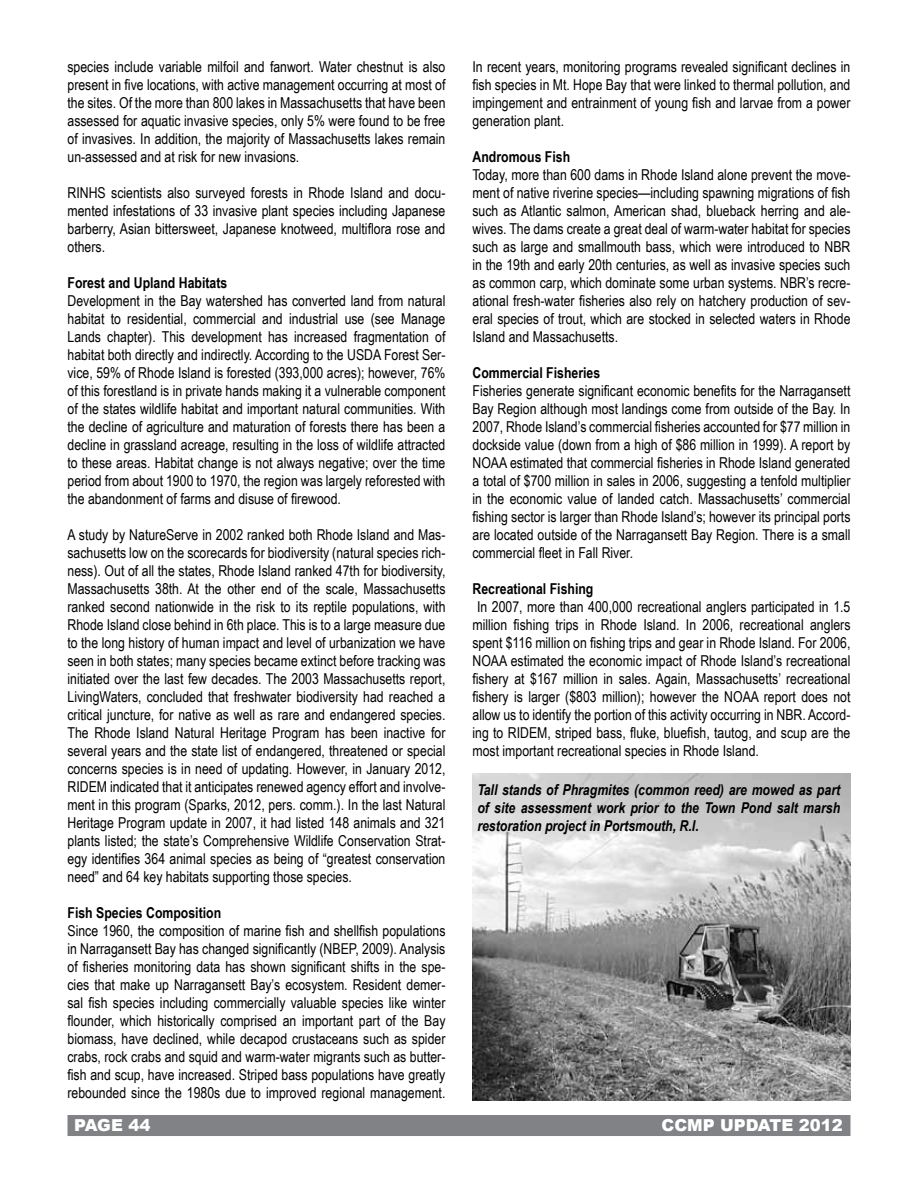
<style>
.page{position:relative;width:918px;height:1188px;background:#fff}
.page>*{position:absolute;margin:0;border:0;box-sizing:border-box;transform-origin:0 0}
.t1{font:900 16.5px "Arial";color:#fff}
.t2{font:15px/18px "Arial Narrow";color:#000;text-align:justify}
.t3{font:italic 700 15px/18px "Arial Narrow";color:#000;text-align:justify}
.t4{font:700 15px "Arial Narrow";color:#000}
</style>
<div class="page">
<div style="left:68px;top:1115px;width:782px;height:21px;background:#808285"></div>
<img style="left:472px;top:773px;width:378px;height:327px">
<p class="t2" style="left:68px;top:57px;width:380px">species include variable milfoil and fanwort. Water chestnut is also present in five locations, with active management occurring at most of the sites. Of the more than 800 lakes in Massachusetts that have been assessed for aquatic invasive species, only 5% were found to be free of invasives. In addition, the majority of Massachusetts lakes remain un-assessed and at risk for new invasions.</p>
<p class="t2" style="left:68px;top:183px;width:379px">RINHS scientists also surveyed forests in Rhode Island and docu&shy;mented infestations of 33 invasive plant species including Japanese barberry, Asian bittersweet, Japanese knotweed, multiflora rose and others.</p>
<p class="t4" style="left:68px;top:274px;width:161px">Forest and Upland Habitats</p>
<p class="t2" style="left:68px;top:291px;width:379px">Development in the Bay watershed has converted land from natural habitat to residential, commercial and industrial use (see Manage Lands chapter). This development has increased fragmentation of habitat both directly and indirectly. According to the USDA Forest Ser&shy;vice, 59% of Rhode Island is forested (393,000 acres); however, 76% of this forestland is in private hands making it a vulnerable component of the states wildlife habitat and important natural communities. With the decline of agriculture and maturation of forests there has been a decline in grassland acreage, resulting in the loss of wildlife attracted to these areas. Habitat change is not always negative; over the time period from about 1900 to 1970, the region was largely reforested with the abandonment of farms and disuse of firewood.</p>
<p class="t2" style="left:68px;top:525px;width:380px">A study by NatureServe in 2002 ranked both Rhode Island and Mas&shy;sachusetts low on the scorecards for biodiversity (natural species rich&shy;ness). Out of all the states, Rhode Island ranked 47th for biodiversity, Massachusetts 38th. At the other end of the scale, Massachusetts ranked second nationwide in the risk to its reptile populations, with Rhode Island close behind in 6th place. This is to a large measure due to the long history of human impact and level of urbanization we have seen in both states; many species became extinct before tracking was initiated over the last few decades. The 2003 Massachusetts report, LivingWaters, concluded that freshwater biodiversity had reached a critical juncture, for native as well as rare and endangered species.<br>The Rhode Island Natural Heritage Program has been inactive for several years and the state list of endangered, threatened or special concerns species is in need of updating. However, in January 2012, RIDEM indicated that it anticipates renewed agency effort and involve&shy;ment in this program (Sparks, 2012, pers. comm.). In the last Natural Heritage Program update in 2007, it had listed 148 animals and 321 plants listed; the state’s Comprehensive Wildlife Conservation Strat&shy;egy identifies 364 animal species as being of “greatest conservation need” and 64 key habitats supporting those species.</p>
<p class="t4" style="left:68px;top:904px;width:155px">Fish Species Composition</p>
<p class="t2" style="left:68px;top:921px;width:379px">Since 1960, the composition of marine fish and shellfish populations in Narragansett Bay has changed significantly (NBEP, 2009). Analysis of fisheries monitoring data has shown significant shifts in the spe&shy;cies that make up Narragansett Bay’s ecosystem. Resident demer&shy;sal fish species including commercially valuable species like winter flounder, which historically comprised an important part of the Bay biomass, have declined, while decapod crustaceans such as spider crabs, rock crabs and squid and warm-water migrants such as butter&shy;fish and scup, have increased. Striped bass populations have greatly rebounded since the 1980s due to improved regional management.</p>
<p class="t2" style="left:472px;top:57px;width:379px">In recent years, monitoring programs revealed significant declines in fish species in Mt. Hope Bay that were linked to thermal pollution, and impingement and entrainment of young fish and larvae from a power generation plant.</p>
<p class="t4" style="left:472px;top:148px;width:99px">Andromous Fish</p>
<p class="t2" style="left:472px;top:165px;width:380px">Today, more than 600 dams in Rhode Island alone prevent the move&shy;ment of native riverine species—including spawning migrations of fish such as Atlantic salmon, American shad, blueback herring and ale&shy;wives. The dams create a great deal of warm-water habitat for species such as large and smallmouth bass, which were introduced to NBR in the 19th and early 20th centuries, as well as invasive species such as common carp, which dominate some urban systems. NBR’s recre&shy;ational fresh-water fisheries also rely on hatchery production of sev&shy;eral species of trout, which are stocked in selected waters in Rhode Island and Massachusetts.</p>
<p class="t4" style="left:472px;top:364px;width:129px">Commercial Fisheries</p>
<p class="t2" style="left:472px;top:381px;width:380px">Fisheries generate significant economic benefits for the Narragansett Bay Region although most landings come from outside of the Bay. In 2007, Rhode Island’s commercial fisheries accounted for $77 million in dockside value (down from a high of $86 million in 1999). A report by NOAA estimated that commercial fisheries in Rhode Island generated a total of $700 million in sales in 2006, suggesting a tenfold multiplier in the economic value of landed catch. Massachusetts’ commercial fishing sector is larger than Rhode Island’s; however its principal ports are located outside of the Narragansett Bay Region. There is a small commercial fleet in Fall River.</p>
<p class="t4" style="left:472px;top:580px;width:122px">Recreational Fishing</p>
<p class="t2" style="left:472px;top:597px;width:380px;text-indent:5px">In 2007, more than 400,000 recreational anglers participated in 1.5 million fishing trips in Rhode Island. In 2006, recreational anglers spent $116 million on fishing trips and gear in Rhode Island. For 2006, NOAA estimated the economic impact of Rhode Island’s recreational fishery at $167 million in sales. Again, Massachusetts’ recreational fishery is larger ($803 million); however the NOAA report does not allow us to identify the portion of this activity occurring in NBR. Accord&shy;ing to RIDEM, striped bass, fluke, bluefish, tautog, and scup are the most important recreational species in Rhode Island.</p>
<p class="t3" style="left:477px;top:780px;width:364px">Tall stands of Phragmites (common reed) are mowed as part of site assessment work prior to the Town Pond salt marsh restoration project in Portsmouth, R.I.</p>
<p class="t1" style="left:74px;top:1113px;width:78px">PAGE 44</p>
<p class="t1" style="left:662px;top:1113px;width:183px">CCMP UPDATE 2012</p>
</div>
